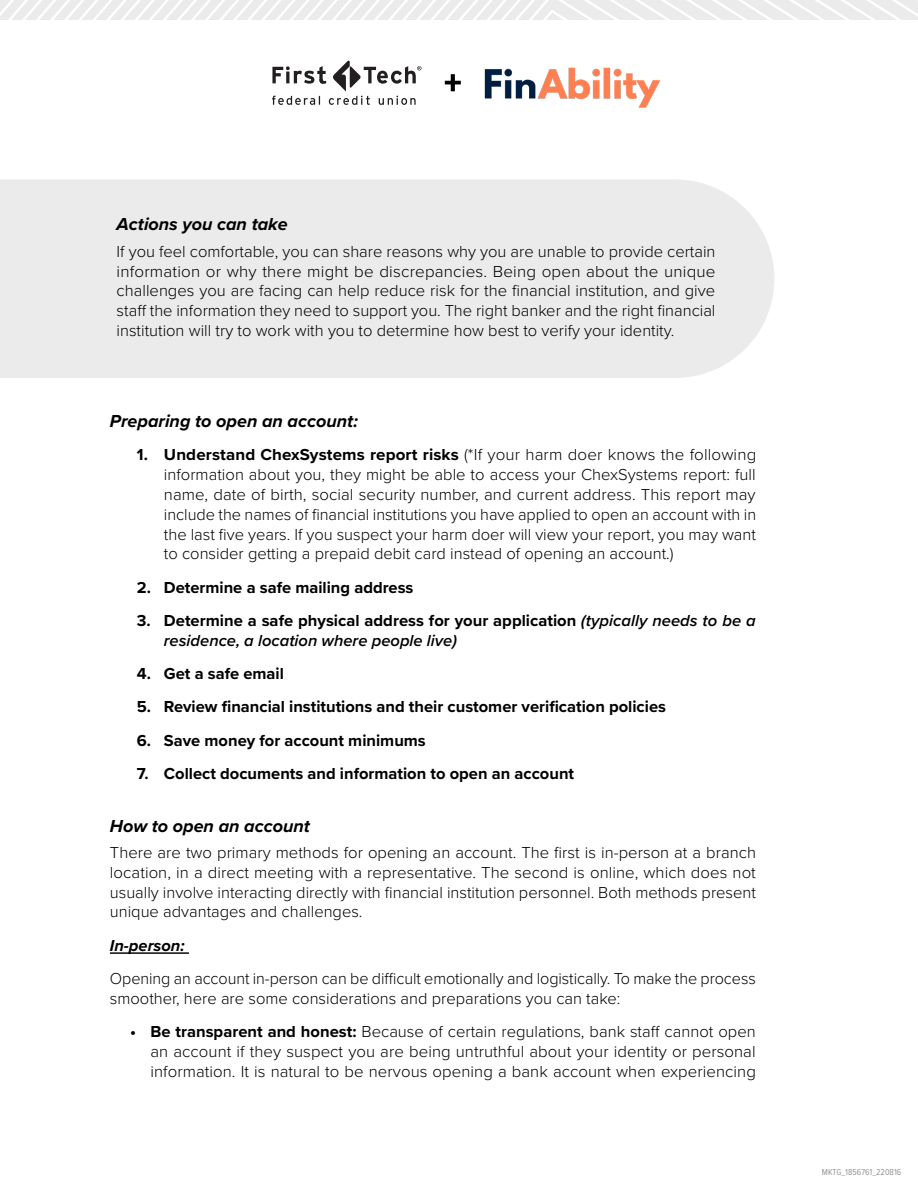
<style>
.page{position:relative;width:918px;height:1188px;background:#fff}
.page>*{position:absolute;margin:0;border:0;box-sizing:border-box;transform-origin:0 0}
.t1{font:italic 700 18px "Proxima Nova";color:#000}
.t2{font:300 16.5px/19.8px "Proxima Nova";color:#000;text-align:justify}
.t3{font:700 16.5px "Proxima Nova";color:#000}
.t4{font:italic 600 16.5px/19.8px "Proxima Nova";color:#000}
.t5{font:italic 700 16.5px "Proxima Nova";color:#000}
.t6{font:9px "Proxima Nova Cond";color:#939598}
.s1{font-weight:700}
.s2{font-weight:700;font-style:normal}
</style>
<div class="page">
<svg style="left:272px;top:61px;width:149px;height:44px"></svg>
<img style="left:484px;top:67px;width:177px;height:41px">
<svg style="left:445px;top:74px;width:16px;height:17px"></svg>
<svg style="left:0;top:0;width:918px;height:20px"></svg>
<div style="left:0;top:179px;width:774px;height:199px;background:#ebebec"></div>
<hr style="left:110px;top:952px;width:79px;height:2px;background:#000">
<p class="t1" style="left:117px;top:211px;width:173px">Actions you can take</p>
<p class="t2" style="left:117px;top:240px;width:600px">If you feel comfortable, you can share reasons why you are unable to provide certain information or why there might be discrepancies. Being open about the unique challenges you are facing can help reduce risk for the financial institution, and give staff the information they need to support you. The right banker and the right financial institution will try to work with you to determine how best to verify your identity.</p>
<p class="t1" style="left:110px;top:408px;width:250px">Preparing to open an account:</p>
<p class="t2" style="left:164px;top:444px;width:594px;text-indent:-27px"><span class="s1">1. Understand ChexSystems report risks</span> (*If your harm doer knows the following information about you, they might be able to access your ChexSystems report: full name, date of birth, social security number, and current address. This report may include the names of financial institutions you have applied to open an account with in the last five years. If you suspect your harm doer will view your report, you may want to consider getting a prepaid debit card instead of opening an account.)</p>
<p class="t3" style="left:137px;top:575px;width:278px">2. Determine a safe mailing address</p>
<p class="t4" style="left:164px;top:610px;width:593px;text-indent:-27px"><span class="s2">3. Determine a safe physical address for your application</span> (typically needs to be a residence, a location where people live)</p>
<p class="t3" style="left:137px;top:661px;width:149px">4. Get a safe email</p>
<p class="t3" style="left:137px;top:695px;width:531px">5. Review financial institutions and their customer verification policies</p>
<p class="t3" style="left:137px;top:728px;width:290px">6. Save money for account minimums</p>
<p class="t3" style="left:137px;top:761px;width:439px">7. Collect documents and information to open an account</p>
<p class="t1" style="left:110px;top:812px;width:202px">How to open an account</p>
<p class="t2" style="left:110px;top:842px;width:648px">There are two primary methods for opening an account. The first is in-person at a branch location, in a direct meeting with a representative. The second is online, which does not usually involve interacting directly with financial institution personnel. Both methods present unique advantages and challenges.</p>
<p class="t5" style="left:110px;top:933px;width:76px">In-person:</p>
<p class="t2" style="left:110px;top:968px;width:647px">Opening an account in-person can be difficult emotionally and logistically. To make the process smoother, here are some considerations and preparations you can take:</p>
<p class="t2" style="left:150px;top:1021px;width:607px;text-indent:-20px"><span class="s1">• Be transparent and honest:</span> Because of certain regulations, bank staff cannot open an account if they suspect you are being untruthful about your identity or personal information. It is natural to be nervous opening a bank account when experiencing</p>
<p class="t6" style="left:822px;top:1165px;width:81px">MKTG_1856761_220816</p>
</div>
